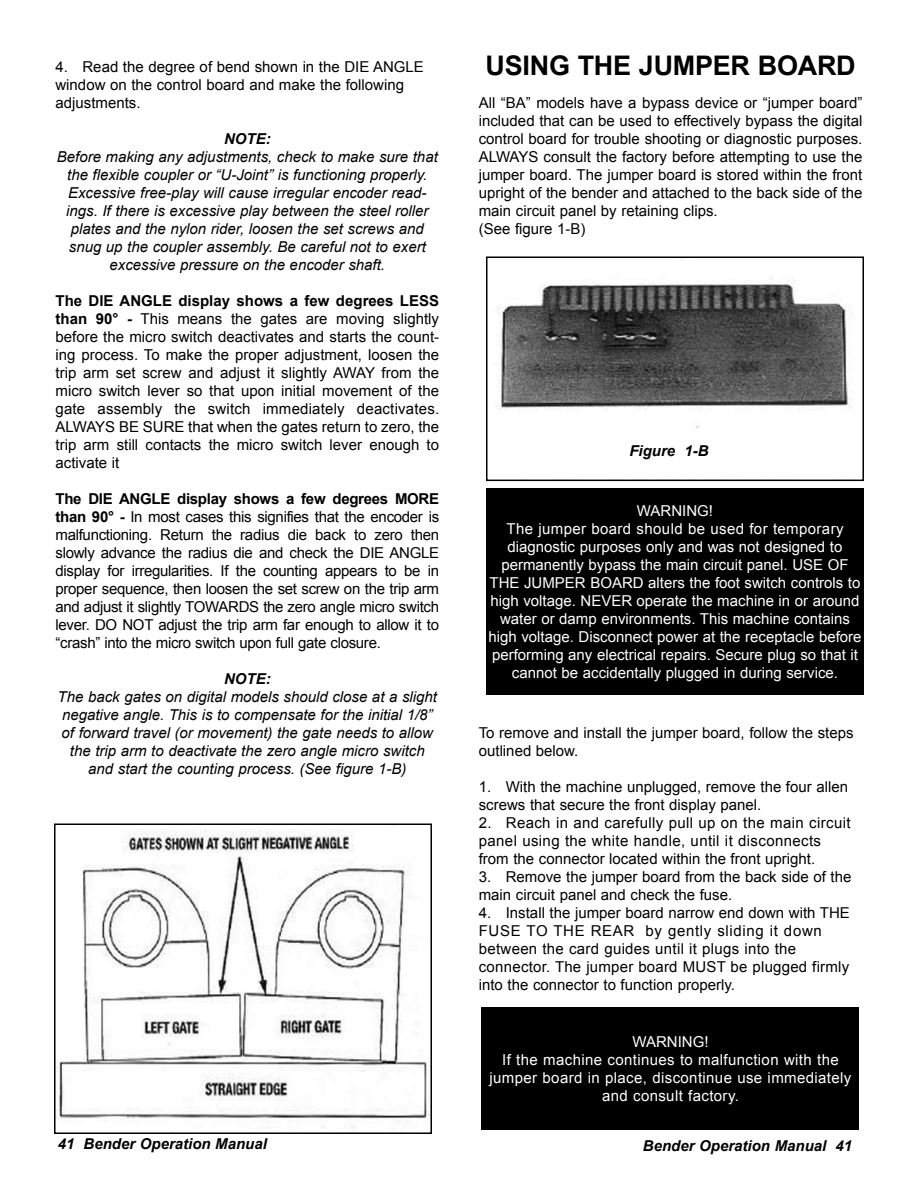
<style>
.page{position:relative;width:918px;height:1188px;background:#fff}
.page>*{position:absolute;margin:0;border:0;box-sizing:border-box;transform-origin:0 0}
.t1{font:700 27px "Arial";letter-spacing:-.01em;color:#000}
.t2{font:15px/18px "Arial";color:#000}
.t3{font:italic 15px/18px "Arial";color:#000;text-align:center}
.t4{font:15px/18px "Arial";color:#fff;text-align:center}
.t5{font:15px/18px "Arial";letter-spacing:.025em;color:#000}
.t6{font:15px/18px "Arial";letter-spacing:.025em;color:#fff;text-align:center}
.t7{font:italic 700 15px "Arial";color:#000}
.s1{font-weight:700}
</style>
<div class="page">
<svg style="left:54px;top:823px;width:378px;height:311px"></svg>
<svg style="left:486px;top:256px;width:378px;height:226px"></svg>
<div style="left:486px;top:488px;width:378px;height:207px;background:#000"></div>
<div style="left:482px;top:1007px;width:378px;height:123px;background:#000"></div>
<p class="t2" style="left:55px;top:58px;width:370px">4. Read the degree of bend shown in the DIE ANGLE window on the control board and make the following adjustments.</p>
<p class="t7" style="left:224px;top:129px;width:48px">NOTE:</p>
<p class="t3" style="left:57px;top:148px;width:383px">Before making any adjustments, check to make sure that the flexible coupler or “U-Joint” is functioning properly.<br>Excessive free-play will cause irregular encoder read&shy;ings. If there is excessive play between the steel roller plates and the nylon rider, loosen the set screws and snug up the coupler assembly. Be careful not to exert excessive pressure on the encoder shaft.</p>
<p class="t2" style="left:56px;top:292px;width:385px;text-align:justify"><span class="s1">The DIE ANGLE display shows a few degrees LESS than 90° -</span> This means the gates are moving slightly before the micro switch deactivates and starts the count&shy;ing process. To make the proper adjustment, loosen the trip arm set screw and adjust it slightly AWAY from the micro switch lever so that upon initial movement of the gate assembly the switch immediately deactivates.<br>ALWAYS BE SURE that when the gates return to zero, the trip arm still contacts the micro switch lever enough to activate it</p>
<p class="t2" style="left:56px;top:490px;width:385px;text-align:justify"><span class="s1">The DIE ANGLE display shows a few degrees MORE than 90° -</span> In most cases this signifies that the encoder is malfunctioning. Return the radius die back to zero then slowly advance the radius die and check the DIE ANGLE display for irregularities. If the counting appears to be in proper sequence, then loosen the set screw on the trip arm and adjust it slightly TOWARDS the zero angle micro switch lever. DO NOT adjust the trip arm far enough to allow it to “crash” into the micro switch upon full gate closure.</p>
<p class="t7" style="left:224px;top:669px;width:48px">NOTE:</p>
<p class="t3" style="left:58px;top:688px;width:381px">The back gates on digital models should close at a slight negative angle. This is to compensate for the initial 1/8” of forward travel (or movement) the gate needs to allow the trip arm to deactivate the zero angle micro switch and start the counting process. (See figure 1-B)</p>
<p class="t7" style="left:58px;top:1134px;width:211px">41 Bender Operation Manual</p>
<h1 class="t1" style="left:486px;top:48px;width:372px">USING THE JUMPER BOARD</h1>
<p class="t2" style="left:479px;top:94px;width:385px">All “BA” models have a bypass device or “jumper board” included that can be used to effectively bypass the digital control board for trouble shooting or diagnostic purposes.<br>ALWAYS consult the factory before attempting to use the jumper board. The jumper board is stored within the front upright of the bender and attached to the back side of the main circuit panel by retaining clips.<br>(See figure 1-B)</p>
<p class="t7" style="left:629px;top:441px;width:81px">Figure 1-B</p>
<p class="t4" style="left:488px;top:502px;width:375px">WARNING!<br>The jumper board should be used for temporary diagnostic purposes only and was not designed to permanently bypass the main circuit panel. USE OF THE JUMPER BOARD alters the foot switch controls to high voltage. NEVER operate the machine in or around water or damp environments. This machine contains high voltage. Disconnect power at the receptacle before performing any electrical repairs. Secure plug so that it cannot be accidentally plugged in during service.</p>
<p class="t2" style="left:479px;top:724px;width:376px">To remove and install the jumper board, follow the steps outlined below.</p>
<p class="t2" style="left:479px;top:778px;width:371px">1. With the machine unplugged, remove the four allen screws that secure the front display panel.</p>
<p class="t5" style="left:479px;top:814px;width:373px">2. Reach in and carefully pull up on the main circuit panel using the white handle, until it disconnects from the connector located within the front upright.</p>
<p class="t2" style="left:479px;top:868px;width:374px">3. Remove the jumper board from the back side of the main circuit panel and check the fuse.</p>
<p class="t2" style="left:479px;top:904px;width:373px">4. Install the jumper board narrow end down with THE FUSE TO THE REAR by gently sliding it down between the card guides until it plugs into the connector. The jumper board MUST be plugged firmly into the connector to function properly.</p>
<p class="t6" style="left:490px;top:1032px;width:363px">WARNING!<br>If the machine continues to malfunction with the jumper board in place, discontinue use immediately and consult factory.</p>
<p class="t7" style="left:643px;top:1136px;width:211px">Bender Operation Manual 41</p>
</div>
